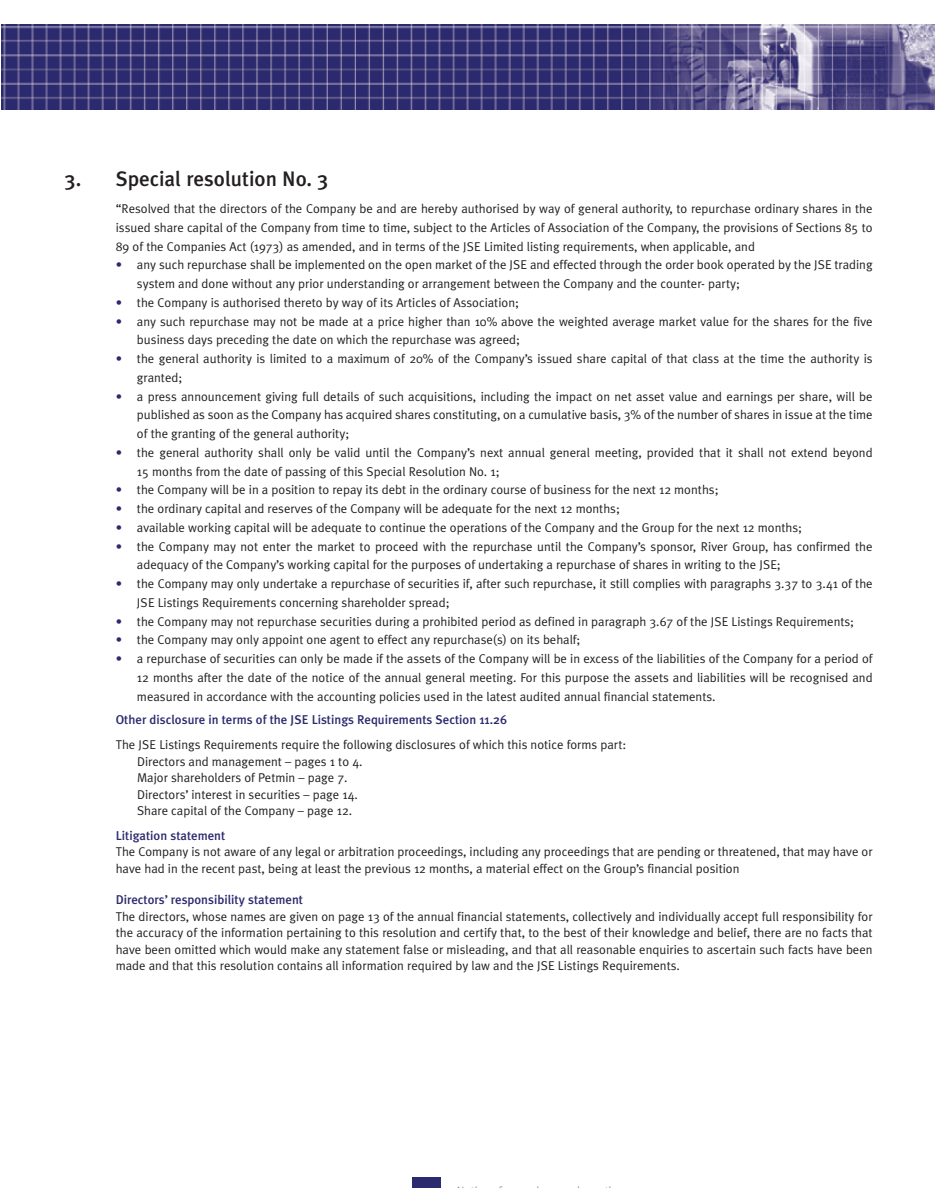
<style>
.page{position:relative;width:936px;height:1188px;background:#fff}
.page>*{position:absolute;margin:0;border:0;box-sizing:border-box;transform-origin:0 0}
.t1{font:500 21px "Meta Plus";color:#231f20}
.t2{font:12.75px/18.8px "Meta Plus Normal";color:#231f20}
.t3{font:500 12.75px "Meta Plus";color:#2c2a6e}
.s1{color:#2c2a6e}
</style>
<div class="page">
<div style="left:413px;top:1177px;width:28px;height:11px;background:#2c2a6e"></div>
<img style="left:1px;top:25px;width:934px;height:85px">
<h1 class="t1" style="left:65px;top:170px;width:265px">3. Special resolution No. 3</h1>
<p class="t2" style="left:116px;top:200px;width:758px;text-align:justify">“Resolved that the directors of the Company be and are hereby authorised by way of general authority, to repurchase ordinary shares in the issued share capital of the Company from time to time, subject to the Articles of Association of the Company, the provisions of Sections 85 to 89 of the Companies Act (1973) as amended, and in terms of the JSE Limited listing requirements, when applicable, and</p>
<p class="t2" style="left:137px;top:257px;width:737px;text-indent:-21px"><span class="s1">•</span> any such repurchase shall be implemented on the open market of the JSE and effected through the order book operated by the JSE trading system and done without any prior understanding or arrangement between the Company and the counter- party;</p>
<p class="t2" style="left:116px;top:294px;width:405px"><span class="s1">•</span> the Company is authorised thereto by way of its Articles of Association;</p>
<p class="t2" style="left:137px;top:313px;width:737px;text-indent:-21px"><span class="s1">•</span> any such repurchase may not be made at a price higher than 10% above the weighted average market value for the shares for the five business days preceding the date on which the repurchase was agreed;</p>
<p class="t2" style="left:137px;top:350px;width:737px;text-indent:-21px"><span class="s1">•</span> the general authority is limited to a maximum of 20% of the Company’s issued share capital of that class at the time the authority is granted;</p>
<p class="t2" style="left:137px;top:388px;width:737px;text-align:justify;text-indent:-21px"><span class="s1">•</span> a press announcement giving full details of such acquisitions, including the impact on net asset value and earnings per share, will be published as soon as the Company has acquired shares constituting, on a cumulative basis, 3% of the number of shares in issue at the time of the granting of the general authority;</p>
<p class="t2" style="left:137px;top:444px;width:737px;text-indent:-21px"><span class="s1">•</span> the general authority shall only be valid until the Company’s next annual general meeting, provided that it shall not extend beyond<br>15 months from the date of passing of this Special Resolution No. 1;</p>
<p class="t2" style="left:116px;top:482px;width:604px"><span class="s1">•</span> the Company will be in a position to repay its debt in the ordinary course of business for the next 12 months;</p>
<p class="t2" style="left:116px;top:500px;width:506px"><span class="s1">•</span> the ordinary capital and reserves of the Company will be adequate for the next 12 months;</p>
<p class="t2" style="left:116px;top:519px;width:688px"><span class="s1">•</span> available working capital will be adequate to continue the operations of the Company and the Group for the next 12 months;</p>
<p class="t2" style="left:137px;top:538px;width:737px;text-indent:-21px"><span class="s1">•</span> the Company may not enter the market to proceed with the repurchase until the Company’s sponsor, River Group, has confirmed the adequacy of the Company’s working capital for the purposes of undertaking a repurchase of shares in writing to the JSE;</p>
<p class="t2" style="left:137px;top:575px;width:737px;text-indent:-21px"><span class="s1">•</span> the Company may only undertake a repurchase of securities if, after such repurchase, it still complies with paragraphs 3.37 to 3.41 of the<br>JSE Listings Requirements concerning shareholder spread;</p>
<p class="t2" style="left:116px;top:613px;width:740px"><span class="s1">•</span> the Company may not repurchase securities during a prohibited period as defined in paragraph 3.67 of the JSE Listings Requirements;</p>
<p class="t2" style="left:116px;top:632px;width:466px"><span class="s1">•</span> the Company may only appoint one agent to effect any repurchase(s) on its behalf;</p>
<p class="t2" style="left:137px;top:650px;width:737px;text-align:justify;text-indent:-21px"><span class="s1">•</span> a repurchase of securities can only be made if the assets of the Company will be in excess of the liabilities of the Company for a period of 12 months after the date of the notice of the annual general meeting. For this purpose the assets and liabilities will be recognised and measured in accordance with the accounting policies used in the latest audited annual financial statements.</p>
<p class="t3" style="left:116px;top:714px;width:393px">Other disclosure in terms of the JSE Listings Requirements Section 11.26</p>
<p class="t2" style="left:137px;top:738px;width:491px;line-height:16.5px;text-indent:-21px">The JSE Listings Requirements require the following disclosures of which this notice forms part:<br>Directors and management – pages 1 to 4.<br>Major shareholders of Petmin – page 7.<br>Directors’ interest in securities – page 14.<br>Share capital of the Company – page 12.</p>
<p class="t3" style="left:116px;top:830px;width:111px">Litigation statement</p>
<p class="t2" style="left:116px;top:845px;width:758px;line-height:16.5px">The Company is not aware of any legal or arbitration proceedings, including any proceedings that are pending or threatened, that may have or have had in the recent past, being at least the previous 12 months, a material effect on the Group’s financial position</p>
<p class="t3" style="left:116px;top:895px;width:189px">Directors’ responsibility statement</p>
<p class="t2" style="left:116px;top:909px;width:758px;line-height:16.5px;text-align:justify">The directors, whose names are given on page 13 of the annual financial statements, collectively and individually accept full responsibility for the accuracy of the information pertaining to this resolution and certify that, to the best of their knowledge and belief, there are no facts that have been omitted which would make any statement false or misleading, and that all reasonable enquiries to ascertain such facts have been made and that this resolution contains all information required by law and the JSE Listings Requirements.</p>
</div>
